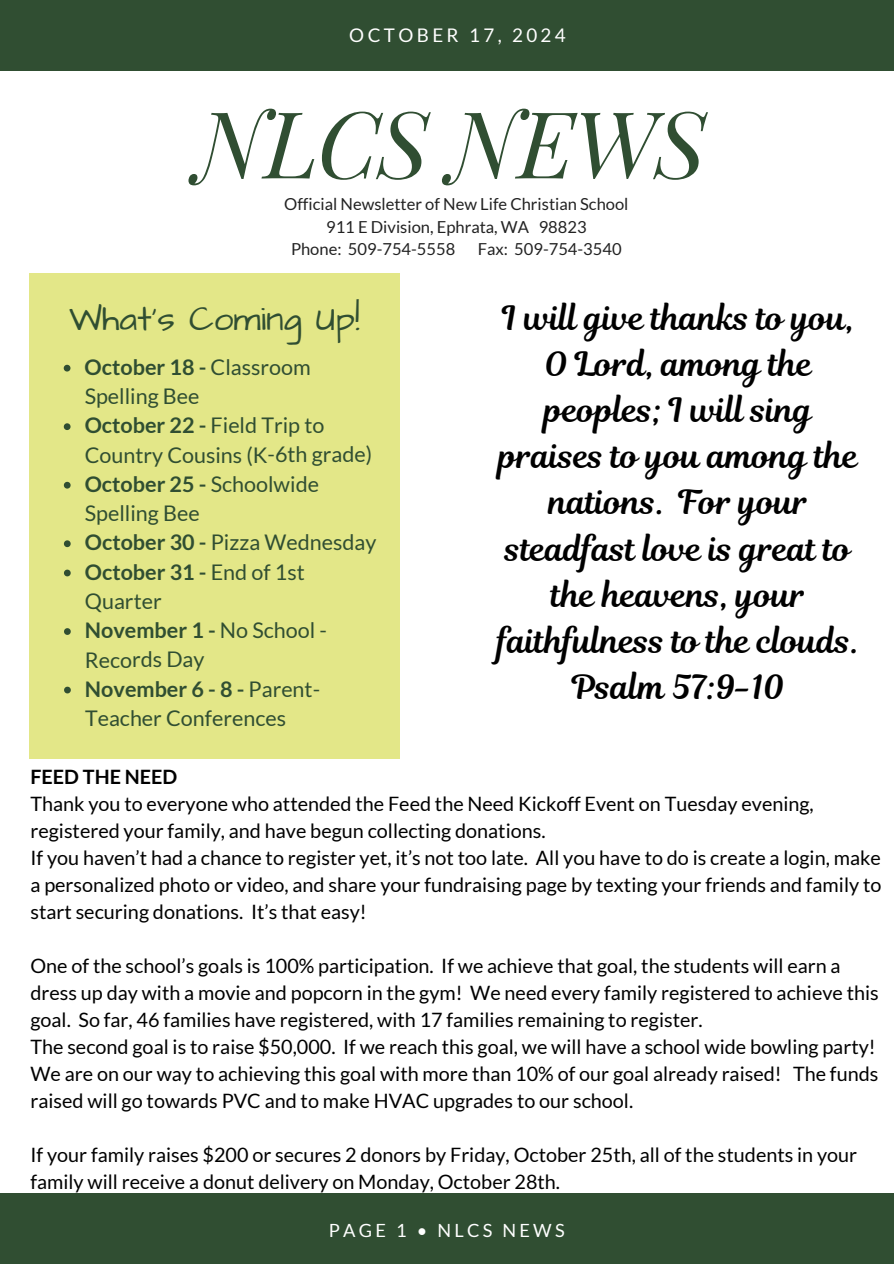
<style>
.page{position:relative;width:894px;height:1264px;background:#fff}
.page>*{position:absolute;margin:0;border:0;box-sizing:border-box;transform-origin:0 0}
.t1{font:italic 92.7px "Playfair Display";letter-spacing:-.02em;color:#304e32}
.t2{font:35.1px "Architects Daughter";color:#304e32}
.t3{font:33px/46.2px "Magnolia Script";color:#000;text-align:center}
.t4{font:21.6px/29.2px "Lato";color:#304e32}
.t5{font:19.8px/27px "Lato";color:#000}
.t6{font:18.75px "Lato";letter-spacing:.18em;color:#fff}
.t7{font:18.15px "Lato";letter-spacing:.18em;color:#fff}
.t8{font:16.5px "Lato";color:#222}
.s1{font-weight:700}
</style>
<div class="page">
<div style="left:0;top:0;width:893px;height:71px;background:#304e32"></div>
<div style="left:29px;top:273px;width:370px;height:485px;background:#e3e788"></div>
<div style="left:0;top:1193px;width:893px;height:70px;background:#304e32"></div>
<svg style="left:64px;top:365px;width:6px;height:6px"></svg>
<svg style="left:64px;top:423px;width:6px;height:7px"></svg>
<svg style="left:64px;top:482px;width:7px;height:6px"></svg>
<svg style="left:64px;top:540px;width:7px;height:7px"></svg>
<svg style="left:64px;top:569px;width:7px;height:7px"></svg>
<svg style="left:64px;top:628px;width:7px;height:7px"></svg>
<svg style="left:64px;top:686px;width:7px;height:7px"></svg>
<p class="t6" style="left:349px;top:23px;width:218px">OCTOBER 17, 2024</p>
<p class="t1" style="left:195px;top:78px;width:512px">NLCS NEWS</p>
<p class="t8" style="left:284px;top:194px;width:346px">Official Newsletter of New Life Christian School</p>
<p class="t8" style="left:326px;top:216px;width:262px">911 E Division, Ephrata, WA 98823</p>
<p class="t8" style="left:291px;top:239px;width:166px">Phone: 509-754-5558</p>
<p class="t8" style="left:477px;top:239px;width:145px">Fax: 509-754-3540</p>
<p class="t2" style="left:69px;top:295px;width:292px">What's Coming Up!</p>
<h4 class="t4" style="left:85px;top:352px;width:228px"><span class="s1">October 18 -</span> Classroom<br>Spelling Bee</h4>
<h1 class="t4" style="left:85px;top:410px;width:289px"><span class="s1">October 22 -</span> Field Trip to<br>Country Cousins (K-6th grade)</h1>
<p class="t4" style="left:85px;top:469px;width:236px"><span class="s1">October 25 -</span> Schoolwide<br>Spelling Bee</p>
<p class="t4" style="left:85px;top:527px;width:293px"><span class="s1">October 30 -</span> Pizza Wednesday</p>
<p class="t4" style="left:85px;top:556px;width:221px"><span class="s1">October 31 -</span> End of 1st<br>Quarter</p>
<p class="t4" style="left:85px;top:615px;width:243px"><span class="s1">November 1 -</span> No School -<br>Records Day</p>
<h2 class="t4" style="left:85px;top:673px;width:237px"><span class="s1">November 6 - 8 -</span> Parent-<br>Teacher Conferences</h2>
<h3 class="t3" style="left:497px;top:295px;width:363px">I will give thanks to you,<br>O Lord, among the peoples; I will sing praises to you among the nations. For your steadfast love is great to the heavens, your faithfulness to the clouds.<br>Psalm 57:9-10</h3>
<p class="t5" style="left:30px;top:762px;width:852px"><span class="s1">FEED THE NEED<br></span>Thank you to everyone who attended the Feed the Need Kickoff Event on Tuesday evening, registered your family, and have begun collecting donations.<br>If you haven’t had a chance to register yet, it’s not too late. All you have to do is create a login, make a personalized photo or video, and share your fundraising page by texting your friends and family to start securing donations. It’s that easy!</p>
<h2 class="t5" style="left:30px;top:951px;width:849px">One of the school’s goals is 100% participation. If we achieve that goal, the students will earn a dress up day with a movie and popcorn in the gym! We need every family registered to achieve this goal. So far, 46 families have registered, with 17 families remaining to register.<br>The second goal is to raise $50,000. If we reach this goal, we will have a school wide bowling party!<br>We are on our way to achieving this goal with more than 10% of our goal already raised! The funds raised will go towards PVC and to make HVAC upgrades to our school.</h2>
<h3 class="t5" style="left:30px;top:1140px;width:828px">If your family raises $200 or secures 2 donors by Friday, October 25th, all of the students in your family will receive a donut delivery on Monday, October 28th.</h3>
<p class="t7" style="left:329px;top:1219px;width:237px">PAGE 1 • NLCS NEWS</p>
</div>
